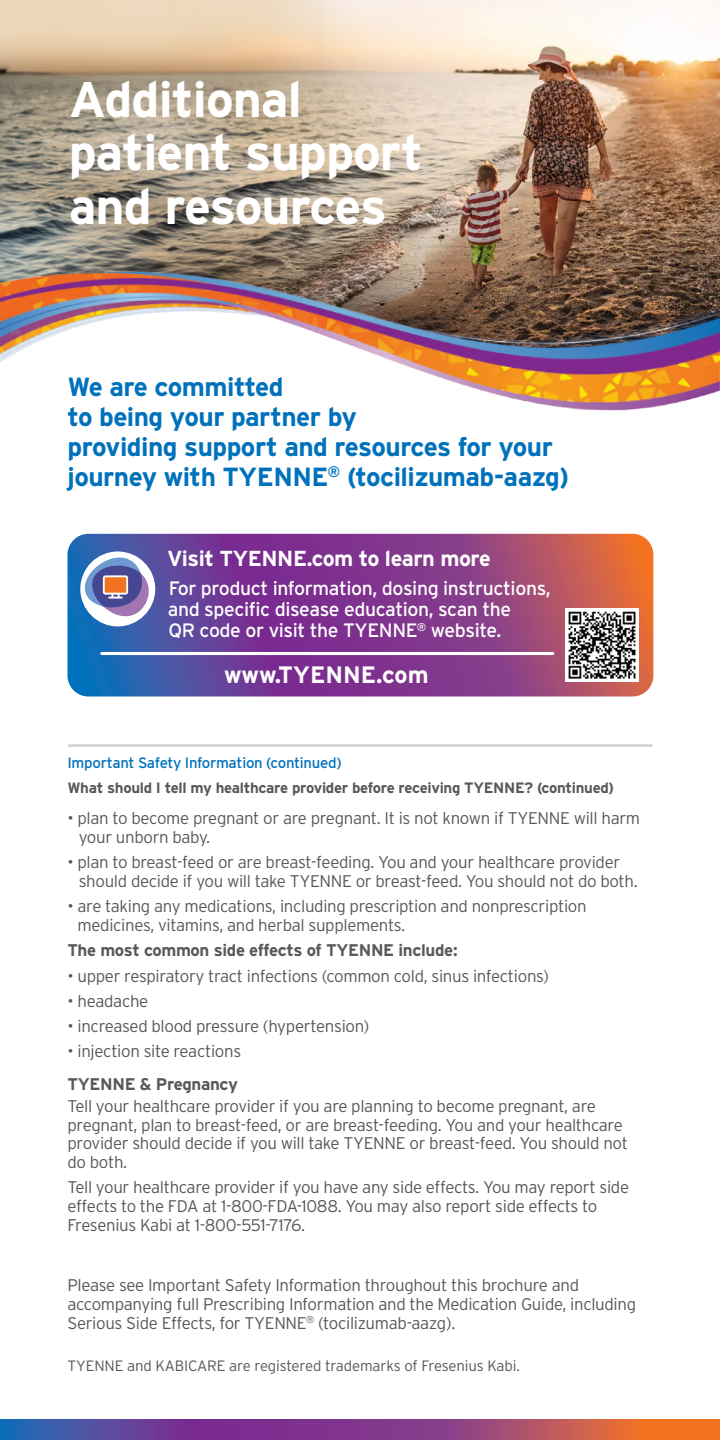
<style>
.page{position:relative;width:720px;height:1440px;background:#fff}
.page>*{position:absolute;margin:0;border:0;box-sizing:border-box;transform-origin:0 0}
.Inner_Heads{font:700 50px/53.8px "Interstate";letter-spacing:-.02em;color:#fff}
.t1{font:700 26.25px/30px "Interstate";letter-spacing:-.02em;color:#0071bb}
.t2{font:700 23.75px "Interstate";color:#fff}
.Inner_Heads-2{font:700 21.75px "Interstate";letter-spacing:-.02em;color:#fff}
.t3{font:19.5px/21.2px "Interstate";letter-spacing:-.02em;color:#fff}
.ISI_reg{font:300 17px/18.8px "Interstate";letter-spacing:-.02em;color:#57585a}
.body{font:300 17px/18.8px "Interstate";letter-spacing:-.02em;color:#57585a}
.ISI_bold{font:700 17px "Interstate";letter-spacing:-.02em;color:#57585a}
.ISI_Reg_bullets{font:700 15px "Interstate";letter-spacing:-.02em;color:#57585a}
.t4{font:300 15px "Interstate";letter-spacing:-.01em;color:#57585a}
.ISI_bold-2{font:15px "Interstate";letter-spacing:-.02em;color:#0071bb}
</style>
<div class="page">
<hr style="left:68px;top:744px;width:584px;height:3px;background:#bcbdc0">
<svg style="left:0;top:1420px;width:720px;height:20px;background:#8f4b7b"></svg>
<img style="left:0;top:0;width:720px;height:264px">
<img style="left:0;top:264px;width:720px;height:147px">
<svg style="left:68px;top:534px;width:585px;height:163px;background:#7f468a"></svg>
<div style="left:80px;top:551px;width:75px;height:75px;background:#fff;border-radius:50%"></div>
<svg style="left:85px;top:554px;width:65px;height:66px"></svg>
<hr style="left:102px;top:652px;width:451px;height:3px;background:#fff">
<img style="left:566px;top:608px;width:72px;height:74px">
<p class="Inner_Heads" style="left:69px;top:72px;width:356px">Additional patient support and resources</p>
<p class="t1" style="left:68px;top:372px;width:503px">We are committed<br>to being your partner by<br>providing support and resources for your journey with TYENNE<sup>®</sup> (tocilizumab-aazg)</p>
<p class="Inner_Heads-2" style="left:167px;top:547px;width:325px">Visit TYENNE.com to learn more</p>
<p class="t3" style="left:168px;top:577px;width:384px">For product information, dosing instructions, and specific disease education, scan the<br>QR code or visit the TYENNE<sup>®</sup> website.</p>
<p class="t2" style="left:224px;top:661px;width:206px">www.TYENNE.com</p>
<p class="ISI_bold-2" style="left:68px;top:755px;width:276px">Important Safety Information (continued)</p>
<p class="ISI_Reg_bullets" style="left:68px;top:780px;width:548px">What should I tell my healthcare provider before receiving TYENNE? (continued)</p>
<p class="ISI_reg" style="left:79px;top:809px;width:563px;text-indent:-11px">• plan to become pregnant or are pregnant. It is not known if TYENNE will harm your unborn baby.</p>
<p class="ISI_reg" style="left:79px;top:853px;width:561px;text-indent:-11px">• plan to breast-feed or are breast-feeding. You and your healthcare provider should decide if you will take TYENNE or breast-feed. You should not do both.</p>
<p class="ISI_reg" style="left:78px;top:897px;width:511px;text-indent:-10px">• are taking any medications, including prescription and nonprescription medicines, vitamins, and herbal supplements.</p>
<p class="ISI_bold" style="left:68px;top:941px;width:392px">The most common side effects of TYENNE include:</p>
<p class="ISI_reg" style="left:68px;top:966px;width:483px">• upper respiratory tract infections (common cold, sinus infections)</p>
<p class="ISI_reg" style="left:68px;top:991px;width:82px">• headache</p>
<p class="ISI_reg" style="left:68px;top:1017px;width:303px">• increased blood pressure (hypertension)</p>
<p class="ISI_reg" style="left:68px;top:1042px;width:175px">• injection site reactions</p>
<p class="ISI_bold" style="left:68px;top:1074px;width:172px">TYENNE &amp; Pregnancy</p>
<p class="ISI_reg" style="left:68px;top:1096px;width:562px">Tell your healthcare provider if you are planning to become pregnant, are pregnant, plan to breast-feed, or are breast-feeding. You and your healthcare provider should decide if you will take TYENNE or breast-feed. You should not do both.</p>
<p class="ISI_reg" style="left:68px;top:1178px;width:563px">Tell your healthcare provider if you have any side effects. You may report side effects to the FDA at 1-800-FDA-1088. You may also report side effects to<br>Fresenius Kabi at 1-800-551-7176.</p>
<p class="body" style="left:68px;top:1276px;width:570px">Please see Important Safety Information throughout this brochure and accompanying full Prescribing Information and the Medication Guide, including<br>Serious Side Effects, for TYENNE<sup>®</sup> (tocilizumab-aazg).</p>
<p class="t4" style="left:68px;top:1357px;width:454px">TYENNE and KABICARE are registered trademarks of Fresenius Kabi.</p>
</div>
